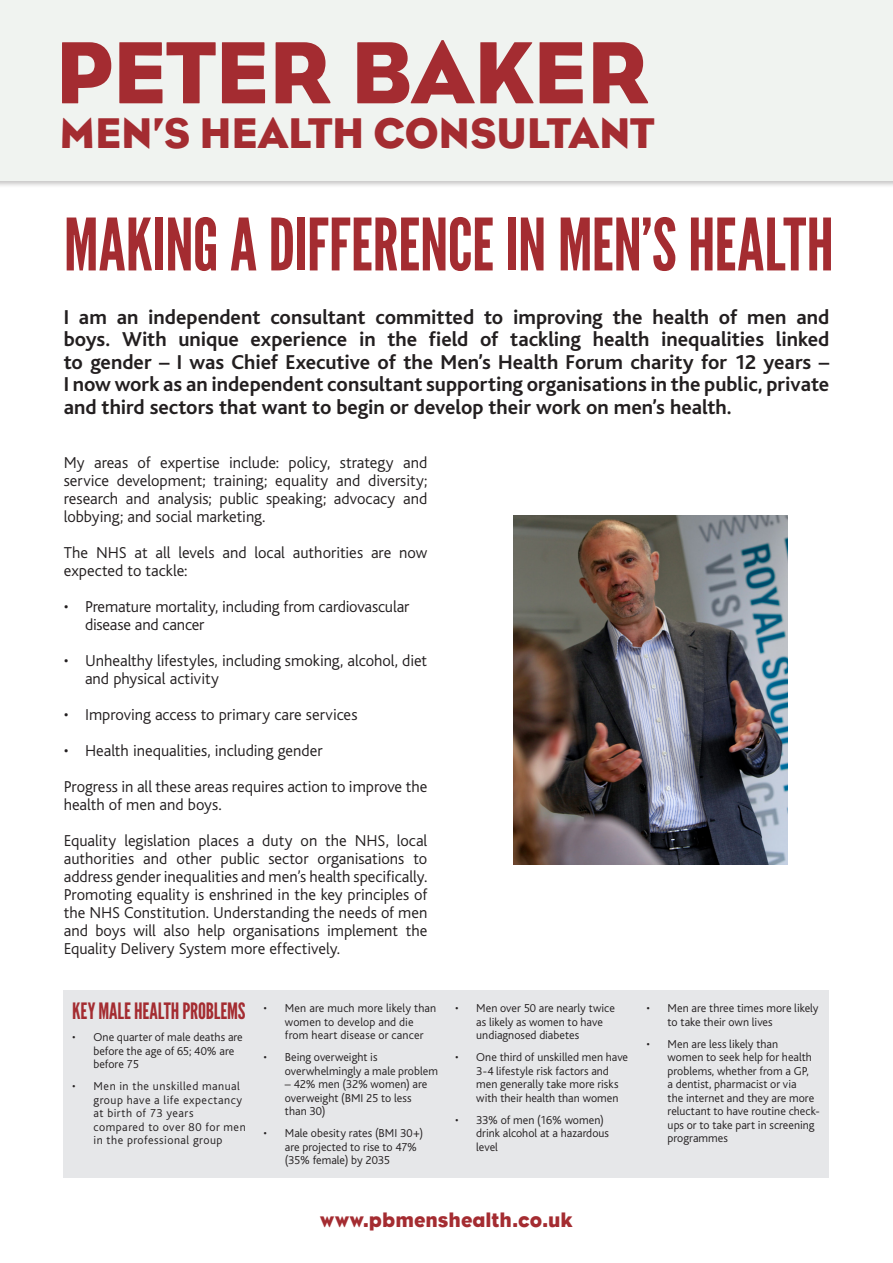
<style>
.page{position:relative;width:893px;height:1263px;background:#fff}
.page>*{position:absolute;margin:0;border:0;box-sizing:border-box;transform-origin:0 0}
.t1{font:90px "Eagle";letter-spacing:-.01em;color:#a42c31}
.t2{font:72px "League Gothic";letter-spacing:-.005em;color:#a42c31}
.t3{font:43.8px "Eagle";letter-spacing:-.01em;color:#a42c31}
.t4{font:22.5px "League Gothic";letter-spacing:-.005em;color:#a42c31}
.p_FIRST_PARA{font:700 21px/22.5px "Bliss";color:#231f20;text-align:justify}
.t5{font:21px "Eagle";color:#a42c31}
.p_FIRST_PARA-2{font:300 16.5px/18px "Bliss";color:#231f20}
.t6{font:300 12px/13.5px "Bliss";letter-spacing:.005em;color:#231f20}
.t7{font:300 12px/13.5px "Bliss";letter-spacing:.045em;color:#231f20}
</style>
<div class="page">
<div style="left:0;top:0;width:893px;height:188px;background:#231f20;opacity:.25"></div>
<div style="left:0;top:0;width:893px;height:180px;background:#f0f3f0"></div>
<img style="left:513px;top:516px;width:274px;height:348px">
<div style="left:64px;top:990px;width:765px;height:188px;background:#e6e7e9"></div>
<p class="t1" style="left:55px;top:21px;width:595px">PETER BAKER</p>
<p class="t3" style="left:60px;top:108px;width:597px">MEN’S HEALTH CONSULTANT</p>
<p class="t2" style="left:64px;top:202px;width:771px">MAKING A DIFFERENCE IN MEN’S HEALTH</p>
<p class="p_FIRST_PARA" style="left:64px;top:306px;width:767px">I am an independent consultant committed to improving the health of men and boys. With unique experience in the field of tackling health inequalities linked to gender – I was Chief Executive of the Men’s Health Forum charity for 12 years – I now work as an independent consultant supporting organisations in the public, private and third sectors that want to begin or develop their work on men’s health.</p>
<p class="p_FIRST_PARA-2" style="left:64px;top:454px;width:365px;text-align:justify">My areas of expertise include: policy, strategy and service development; training; equality and diversity; research and analysis; public speaking; advocacy and lobbying; and social marketing.</p>
<p class="p_FIRST_PARA-2" style="left:64px;top:544px;width:365px">The NHS at all levels and local authorities are now expected to tackle:</p>
<p class="p_FIRST_PARA-2" style="left:85px;top:598px;width:326px;text-indent:-21px">• Premature mortality, including from cardiovascular disease and cancer</p>
<p class="p_FIRST_PARA-2" style="left:85px;top:652px;width:344px;text-indent:-21px">• Unhealthy lifestyles, including smoking, alcohol, diet and physical activity</p>
<p class="p_FIRST_PARA-2" style="left:64px;top:706px;width:295px">• Improving access to primary care services</p>
<p class="p_FIRST_PARA-2" style="left:64px;top:742px;width:260px">• Health inequalities, including gender</p>
<p class="p_FIRST_PARA-2" style="left:64px;top:778px;width:365px">Progress in all these areas requires action to improve the health of men and boys.</p>
<p class="p_FIRST_PARA-2" style="left:64px;top:832px;width:365px;text-align:justify">Equality legislation places a duty on the NHS, local authorities and other public sector organisations to address gender inequalities and men’s health specifically.<br>Promoting equality is enshrined in the key principles of the NHS Constitution. Understanding the needs of men and boys will also help organisations implement the Equality Delivery System more effectively.</p>
<p class="t4" style="left:72px;top:998px;width:175px">KEY MALE HEALTH PROBLEMS</p>
<p class="t6" style="left:94px;top:1031px;width:151px;text-indent:-21px">• One quarter of male deaths are before the age of 65; 40% are before 75</p>
<p class="t7" style="left:94px;top:1080px;width:154px;text-indent:-21px">• Men in the unskilled manual group have a life expectancy at birth of 73 years compared to over 80 for men in the professional group</p>
<p class="t6" style="left:285px;top:1001px;width:153px;text-indent:-21px">• Men are much more likely than women to develop and die from heart disease or cancer</p>
<p class="t6" style="left:285px;top:1050px;width:155px;text-indent:-21px">• Being overweight is overwhelmingly a male problem</p>
<p class="t6" style="left:285px;top:1077px;width:144px">– 42% men (32% women) are overweight (BMI 25 to less than 30)</p>
<p class="t6" style="left:285px;top:1126px;width:140px;text-indent:-21px">• Male obesity rates (BMI 30+) are projected to rise to 47% (35% female) by 2035</p>
<p class="t6" style="left:476px;top:1001px;width:140px;text-indent:-21px">• Men over 50 are nearly twice as likely as women to have undiagnosed diabetes</p>
<p class="t6" style="left:476px;top:1050px;width:153px;text-indent:-21px">• One third of unskilled men have<br>3-4 lifestyle risk factors and men generally take more risks with their health than women</p>
<p class="t6" style="left:476px;top:1113px;width:134px;text-indent:-21px">• 33% of men (16% women) drink alcohol at a hazardous level</p>
<p class="t5" style="left:320px;top:1208px;width:254px">www.pbmenshealth.co.uk</p>
<p class="t6" style="left:668px;top:1001px;width:153px;text-indent:-21px">• Men are three times more likely to take their own lives</p>
<p class="t6" style="left:668px;top:1037px;width:154px;text-indent:-21px">• Men are less likely than<br>women to seek help for health problems, whether from a GP,<br>a dentist, pharmacist or via<br>the internet and they are more reluctant to have routine check&shy;ups or to take part in screening programmes</p>
</div>
